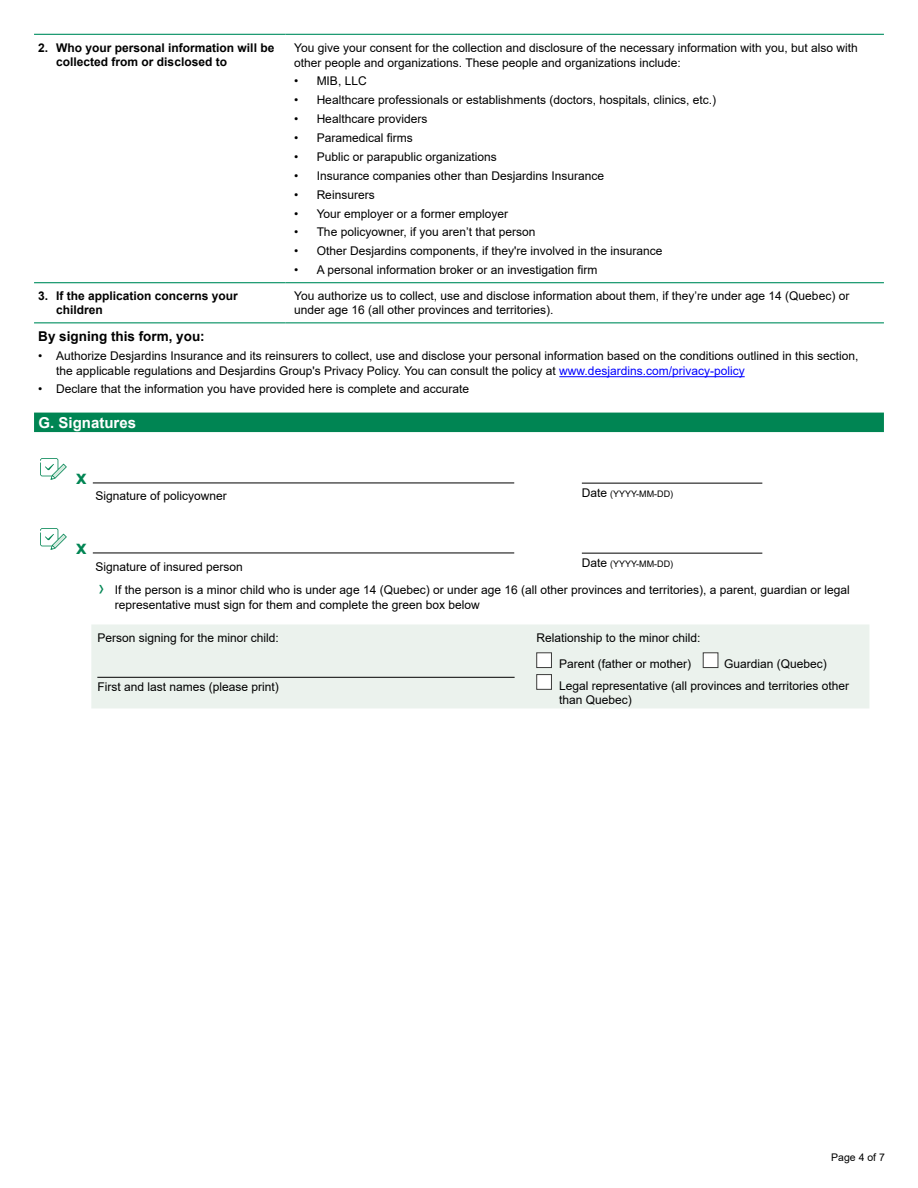
<style>
.page{position:relative;width:918px;height:1188px;background:#fff}
.page>*{position:absolute;margin:0;border:0;box-sizing:border-box;transform-origin:0 0}
.t1{font:700 21px "Averta";color:#008553}
.t2{font:700 15px "Arial";color:#fff}
.t3{font:700 13.5px "Arial";color:#000}
.t4{font:12px/15px "Arial";color:#000}
.t5{font:700 12px/14.4px "Arial";color:#000}
.t6{font:10.5px "Arial";color:#000}
.t7{font:9px "Arial";color:#000}
.s1{color:#00f}
.s2{font-size:12px}
.s3{font-family:"Desjardins Sans";font-size:19.5px;color:#008553}
</style>
<div class="page">
<div style="left:34px;top:413px;width:850px;height:19px;background:#008553"></div>
<hr style="left:34px;top:282px;width:252px;height:1px;background:#008e60">
<hr style="left:286px;top:282px;width:598px;height:1px;background:#008e60">
<hr style="left:34px;top:34px;width:252px;height:1px;background:#008e60">
<hr style="left:286px;top:34px;width:598px;height:1px;background:#008e60">
<hr style="left:34px;top:322px;width:252px;height:1px;background:#008e60">
<hr style="left:286px;top:322px;width:598px;height:1px;background:#008e60">
<hr style="left:559px;top:376px;width:186px;height:1px;background:#00f">
<div style="left:91px;top:624px;width:778px;height:84px;background:#ebf2ed"></div>
<svg style="left:40px;top:458px;width:27px;height:22px"></svg>
<hr style="left:93px;top:483px;width:421px;height:1px;background:#000">
<hr style="left:582px;top:483px;width:180px;height:1px;background:#000">
<svg style="left:40px;top:528px;width:27px;height:22px"></svg>
<hr style="left:93px;top:553px;width:421px;height:1px;background:#000">
<hr style="left:582px;top:553px;width:180px;height:1px;background:#000">
<div style="left:537px;top:653px;width:15px;height:15px;background:#fff;border:1px solid #3c3c3b"></div>
<div style="left:703px;top:653px;width:15px;height:15px;background:#fff;border:1px solid #3c3c3b"></div>
<div style="left:537px;top:674px;width:15px;height:16px;background:#fff;border:1px solid #3c3c3b"></div>
<hr style="left:97px;top:677px;width:418px;height:1px;background:#000">
<p class="t5" style="left:56px;top:40px;width:220px;text-indent:-18px">2. Who your personal information will be collected from or disclosed to</p>
<p class="t4" style="left:294px;top:40px;width:565px">You give your consent for the collection and disclosure of the necessary information with you, but also with other people and organizations. These people and organizations include:</p>
<p class="t4" style="left:294px;top:73px;width:74px">• MIB, LLC</p>
<p class="t4" style="left:294px;top:92px;width:423px">• Healthcare professionals or establishments (doctors, hospitals, clinics, etc.)</p>
<p class="t4" style="left:294px;top:111px;width:135px">• Healthcare providers</p>
<p class="t4" style="left:294px;top:130px;width:120px">• Paramedical firms</p>
<p class="t4" style="left:294px;top:149px;width:204px">• Public or parapublic organizations</p>
<p class="t4" style="left:294px;top:168px;width:311px">• Insurance companies other than Desjardins Insurance</p>
<p class="t4" style="left:294px;top:187px;width:82px">• Reinsurers</p>
<p class="t4" style="left:294px;top:206px;width:216px">• Your employer or a former employer</p>
<p class="t4" style="left:294px;top:225px;width:243px">• The policyowner, if you aren’t that person</p>
<p class="t4" style="left:294px;top:244px;width:370px">• Other Desjardins components, if they're involved in the insurance</p>
<p class="t4" style="left:294px;top:262px;width:305px">• A personal information broker or an investigation firm</p>
<p class="t5" style="left:56px;top:289px;width:183px;text-indent:-18px">3. If the application concerns your children</p>
<p class="t4" style="left:294px;top:288px;width:557px;line-height:14.4px">You authorize us to collect, use and disclose information about them, if they’re under age 14 (Quebec) or under age 16 (all other provinces and territories).</p>
<p class="t3" style="left:38px;top:327px;width:168px">By signing this form, you:</p>
<p class="t4" style="left:56px;top:349px;width:804px;text-indent:-18px">• Authorize Desjardins Insurance and its reinsurers to collect, use and disclose your personal information based on the conditions outlined in this section, the applicable regulations and Desjardins Group's Privacy Policy. You can consult the policy at <span class="s1">www.desjardins.com/privacy-policy</span></p>
<p class="t4" style="left:38px;top:381px;width:432px">• Declare that the information you have provided here is complete and accurate</p>
<p class="t2" style="left:39px;top:412px;width:99px">G. Signatures</p>
<h1 class="t1" style="left:76px;top:464px;width:13px">x</h1>
<p class="t4" style="left:95px;top:488px;width:133px">Signature of policyowner</p>
<p class="t7" style="left:582px;top:488px;width:93px"><span class="s2">Date</span> (YYYY-MM-DD)</p>
<h1 class="t1" style="left:76px;top:534px;width:13px">x</h1>
<p class="t4" style="left:95px;top:559px;width:149px">Signature of insured person</p>
<p class="t7" style="left:582px;top:558px;width:93px"><span class="s2">Date</span> (YYYY-MM-DD)</p>
<p class="t4" style="left:115px;top:582px;width:736px;text-indent:-16px"><span class="s3">›</span> If the person is a minor child who is under age 14 (Quebec) or under age 16 (all other provinces and territories), a parent, guardian or legal representative must sign for them and complete the green box below</p>
<p class="t4" style="left:97px;top:630px;width:183px">Person signing for the minor child:</p>
<p class="t4" style="left:559px;top:624px;width:143px;line-height:26.1px;text-indent:-23px">Relationship to the minor child:<br>Parent (father or mother)</p>
<p class="t4" style="left:559px;top:653px;width:292px;line-height:21.8px;text-indent:165px">Guardian (Quebec)<br>Legal representative (all provinces and territories other</p>
<p class="t4" style="left:559px;top:692px;width:74px">than Quebec)</p>
<p class="t4" style="left:97px;top:680px;width:183px">First and last names (please print)</p>
<p class="t6" style="left:831px;top:1150px;width:55px">Page 4 of 7</p>
</div>
